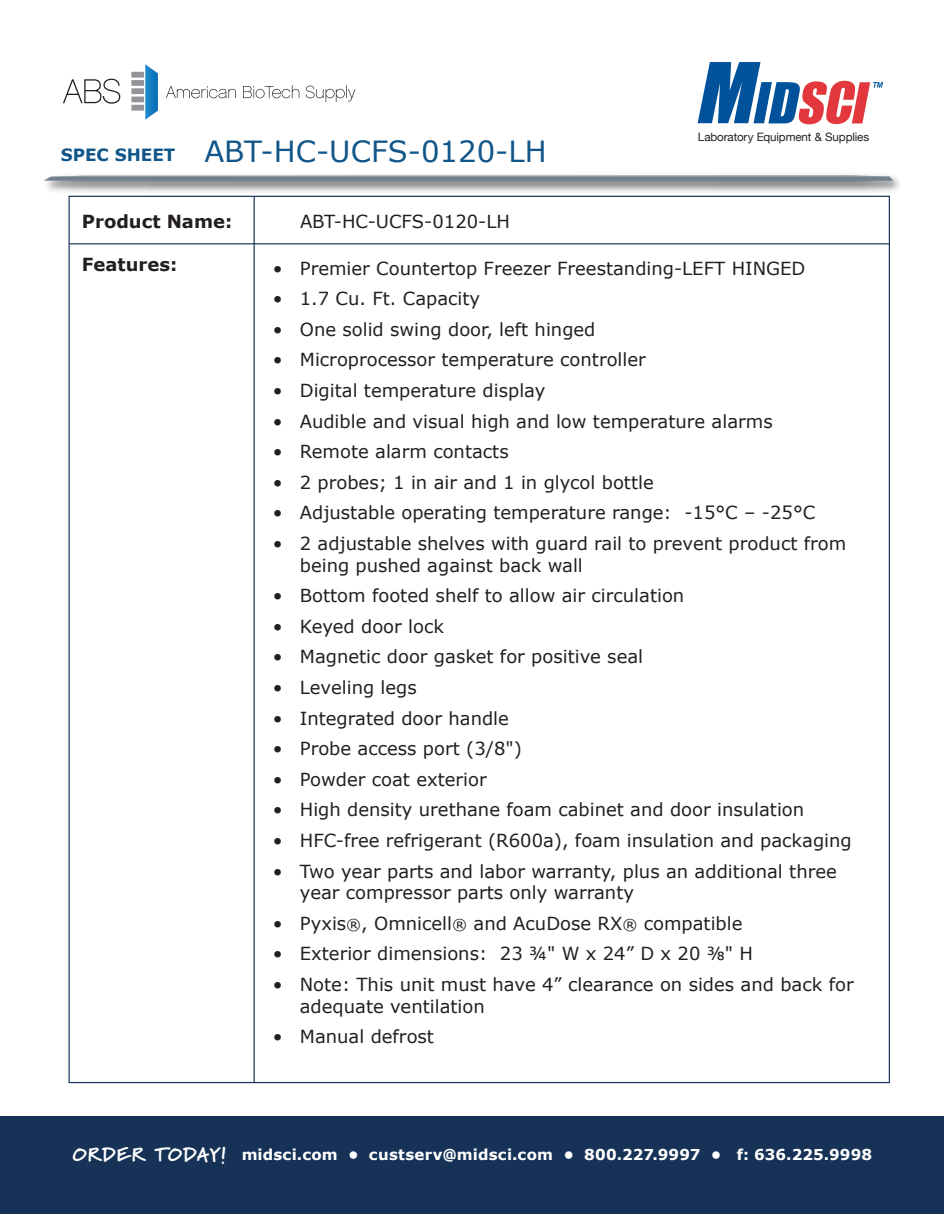
<style>
.page{position:relative;width:945px;height:1215px;background:#fff}
.page>*{position:absolute;margin:0;border:0;box-sizing:border-box;transform-origin:0 0}
.t1{font:29.1px "Verdana";color:#11568a}
.t2{font:18px/21.6px "Verdana";color:#231f20}
.t3{font:700 18px "Verdana";color:#231f20}
.t4{font:700 15px "Verdana";letter-spacing:.01em;color:#fff}
.t5{font:11.55px "Helvetica Neue";letter-spacing:-.01em;color:#231f20}
.s1{font-weight:700;font-size:16.95px}
.s2{font-size:15px}
.s3{font-family:"Marydale";font-weight:900;font-size:19.5px}
</style>
<div class="page">
<svg style="left:63px;top:79px;width:57px;height:25px"></svg>
<svg style="left:166px;top:86px;width:70px;height:12px"></svg>
<svg style="left:243px;top:85px;width:56px;height:13px"></svg>
<svg style="left:306px;top:85px;width:49px;height:17px"></svg>
<div style="left:131px;top:105px;width:13px;height:6px;background:#929497"></div>
<div style="left:131px;top:97px;width:13px;height:5px;background:#929497"></div>
<div style="left:131px;top:88px;width:13px;height:6px;background:#929497"></div>
<div style="left:131px;top:80px;width:13px;height:6px;background:#929497"></div>
<div style="left:131px;top:72px;width:13px;height:6px;background:#929497"></div>
<svg style="left:145px;top:64px;width:13px;height:56px"></svg>
<svg style="left:44px;top:175px;width:849px;height:7px;background:#86909b"></svg>
<div style="left:0;top:1116px;width:944px;height:98px;background:#163257"></div>
<svg style="left:698px;top:62px;width:185px;height:62px"></svg>
<hr style="left:69px;top:243px;width:820px;height:1px;background:#163257">
<hr style="left:254px;top:196px;width:1px;height:887px;background:#163257">
<h1 class="t1" style="left:61px;top:133px;width:487px"><span class="s1">SPEC SHEET</span> ABT-HC-UCFS-0120-LH</h1>
<p class="t5" style="left:698px;top:128px;width:173px">Laboratory Equipment &amp; Supplies</p>
<p class="t3" style="left:82px;top:210px;width:152px">Product Name:</p>
<p class="t3" style="left:82px;top:253px;width:97px">Features:</p>
<p class="t2" style="left:300px;top:211px;width:211px">ABT-HC-UCFS-0120-LH</p>
<p class="t2" style="left:273px;top:258px;width:534px">• Premier Countertop Freezer Freestanding-LEFT HINGED</p>
<p class="t2" style="left:273px;top:288px;width:209px">• 1.7 Cu. Ft. Capacity</p>
<p class="t2" style="left:273px;top:319px;width:324px">• One solid swing door, left hinged</p>
<p class="t2" style="left:273px;top:349px;width:375px">• Microprocessor temperature controller</p>
<p class="t2" style="left:273px;top:380px;width:274px">• Digital temperature display</p>
<p class="t2" style="left:273px;top:411px;width:501px">• Audible and visual high and low temperature alarms</p>
<p class="t2" style="left:273px;top:441px;width:237px">• Remote alarm contacts</p>
<p class="t2" style="left:273px;top:472px;width:382px">• 2 probes; 1 in air and 1 in glycol bottle</p>
<p class="t2" style="left:273px;top:502px;width:544px">• Adjustable operating temperature range: -15°C – -25°C</p>
<p class="t2" style="left:300px;top:533px;width:548px;text-indent:-27px">• 2 adjustable shelves with guard rail to prevent product from being pushed against back wall</p>
<p class="t2" style="left:273px;top:585px;width:413px">• Bottom footed shelf to allow air circulation</p>
<p class="t2" style="left:273px;top:616px;width:173px">• Keyed door lock</p>
<p class="t2" style="left:273px;top:646px;width:372px">• Magnetic door gasket for positive seal</p>
<p class="t2" style="left:273px;top:677px;width:146px">• Leveling legs</p>
<p class="t2" style="left:273px;top:708px;width:238px">• Integrated door handle</p>
<p class="t2" style="left:273px;top:738px;width:251px">• Probe access port (3/8")</p>
<p class="t2" style="left:273px;top:769px;width:216px">• Powder coat exterior</p>
<p class="t2" style="left:273px;top:799px;width:533px">• High density urethane foam cabinet and door insulation</p>
<p class="t2" style="left:273px;top:830px;width:581px">• HFC-free refrigerant (R600a), foam insulation and packaging</p>
<p class="t2" style="left:300px;top:861px;width:539px;text-indent:-27px">• Two year parts and labor warranty, plus an additional three year compressor parts only warranty</p>
<p class="t2" style="left:273px;top:913px;width:471px">• Pyxis<span class="s2">®</span>, Omnicell<span class="s2">®</span> and AcuDose RX<span class="s2">®</span> compatible</p>
<p class="t2" style="left:273px;top:943px;width:482px">• Exterior dimensions: 23 ¾" W x 24” D x 20 ⅜" H</p>
<p class="t2" style="left:300px;top:974px;width:555px;text-indent:-27px">• Note: This unit must have 4” clearance on sides and back for adequate ventilation</p>
<p class="t2" style="left:273px;top:1026px;width:163px">• Manual defrost</p>
<p class="t4" style="left:73px;top:1145px;width:801px"><span class="s3">ORDER TODAY!</span> midsci.com • custserv@midsci.com • 800.227.9997 • f: 636.225.9998</p>
</div>
